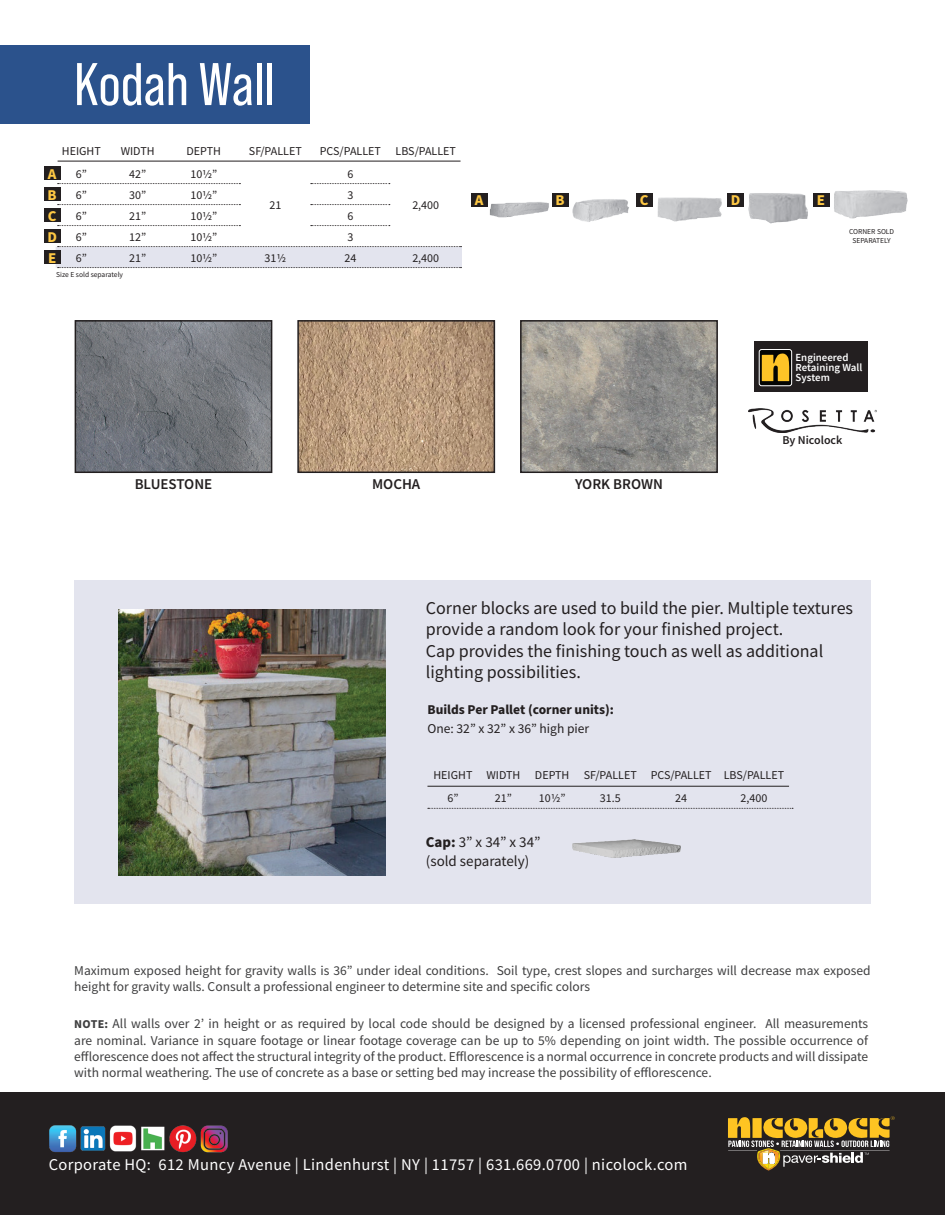
<style>
.page{position:relative;width:945px;height:1215px;background:#fff}
.page>*{position:absolute;margin:0;border:0;box-sizing:border-box;transform-origin:0 0}
.t1{font:60px "Bebas Neue Pro";color:#fff}
.t2{font:18px/21.6px "Source Sans Pro";color:#231f20}
.t3{font:16.5px "Source Sans Pro";letter-spacing:.02em;color:#fff}
.t4{font:15px/19.5px "Source Sans Pro";color:#231f20}
.t5{font:600 15px "Source Sans Pro";color:#231f20}
.t6{font:700 15px/21px "Source Sans Pro";color:#fec844;text-align:justify}
.t7{font:13.5px/16.2px "Source Sans Pro";color:#3e3e3f;text-align:justify}
.t8{font:700 13.5px "Source Sans Pro";color:#231f20}
.t9{font:13.5px "Source Sans Pro";color:#231f20}
.t10{font:12px/22.8px "Source Sans Pro";color:#231f20}
.t11{font:600 12px "Source Sans Pro";color:#231f20}
.t12{font:600 10.8px/10.2px "Source Sans Pro";color:#fff}
.t13{font:7.5px/9px "Source Sans Pro";color:#231f20;text-align:center}
.s1{font-weight:700}
.s2{font-weight:700;font-size:12px}
</style>
<div class="page">
<div style="left:0;top:1092px;width:945px;height:123px;background:#231f20"></div>
<svg style="left:728px;top:1116px;width:167px;height:54px"></svg>
<div style="left:74px;top:580px;width:797px;height:324px;background:#e3e4ee"></div>
<img style="left:118px;top:610px;width:268px;height:265px">
<img style="left:572px;top:840px;width:108px;height:18px">
<img style="left:49px;top:1125px;width:179px;height:28px">
<div style="left:0;top:45px;width:309px;height:79px;background:#2b528c"></div>
<img style="left:487px;top:197px;width:62px;height:21px">
<img style="left:568px;top:193px;width:61px;height:29px">
<img style="left:652px;top:193px;width:70px;height:29px">
<div style="left:471px;top:193px;width:16px;height:14px;background:#231f20"></div>
<div style="left:552px;top:193px;width:16px;height:14px;background:#231f20"></div>
<div style="left:636px;top:193px;width:16px;height:14px;background:#231f20"></div>
<img style="left:748px;top:193px;width:60px;height:31px">
<div style="left:727px;top:193px;width:17px;height:14px;background:#231f20"></div>
<hr style="left:58px;top:161px;width:403px;height:1px;background:#231f20">
<svg style="left:58px;top:183px;width:182px;height:1px"></svg>
<svg style="left:311px;top:204px;width:79px;height:1px"></svg>
<div style="left:44px;top:167px;width:16px;height:13px;background:#231f20"></div>
<div style="left:44px;top:188px;width:16px;height:13px;background:#231f20"></div>
<div style="left:44px;top:209px;width:16px;height:13px;background:#231f20"></div>
<div style="left:44px;top:230px;width:16px;height:13px;background:#231f20"></div>
<svg style="left:58px;top:204px;width:182px;height:1px"></svg>
<svg style="left:58px;top:225px;width:182px;height:1px"></svg>
<svg style="left:311px;top:183px;width:79px;height:1px"></svg>
<svg style="left:311px;top:225px;width:79px;height:1px"></svg>
<img style="left:829px;top:190px;width:79px;height:29px">
<div style="left:813px;top:193px;width:16px;height:14px;background:#231f20"></div>
<svg style="left:56px;top:246px;width:406px;height:22px;background:#dadbe5"></svg>
<div style="left:44px;top:251px;width:16px;height:13px;background:#231f20"></div>
<img style="left:749px;top:408px;width:127px;height:24px">
<img style="left:78px;top:323px;width:191px;height:147px">
<div style="left:75px;top:320px;width:197px;height:153px;border:2px solid #231f20"></div>
<img style="left:300px;top:323px;width:192px;height:147px">
<div style="left:297px;top:320px;width:198px;height:153px;border:2px solid #231f20"></div>
<img style="left:523px;top:323px;width:192px;height:147px">
<div style="left:520px;top:320px;width:198px;height:153px;border:2px solid #231f20"></div>
<div style="left:755px;top:342px;width:113px;height:50px;background:#231f20"></div>
<svg style="left:759px;top:350px;width:33px;height:36px"></svg>
<div style="left:759px;top:349px;width:33px;height:37px;border:1px solid #fff;border-radius:2px"></div>
<svg style="left:762px;top:353px;width:27px;height:28px"></svg>
<hr style="left:427px;top:786px;width:362px;height:1px;background:#231f20">
<svg style="left:428px;top:808px;width:365px;height:1px"></svg>
<h1 class="t1" style="left:74px;top:50px;width:202px">Kodah Wall</h1>
<p class="t10" style="left:62px;top:140px;width:40px">HEIGHT</p>
<p class="t10" style="left:121px;top:140px;width:35px">WIDTH</p>
<p class="t10" style="left:187px;top:140px;width:36px">DEPTH</p>
<p class="t10" style="left:249px;top:140px;width:54px">SF/PALLET</p>
<p class="t10" style="left:320px;top:140px;width:138px">PCS/PALLET LBS/PALLET</p>
<p class="t10" style="left:76px;top:162px;width:13px">6”</p>
<p class="t10" style="left:129px;top:162px;width:19px">42”</p>
<p class="t10" style="left:190px;top:162px;width:28px">101/2”</p>
<p class="t10" style="left:269px;top:194px;width:13px">21</p>
<p class="t6" style="left:48px;top:164px;width:11px">A B C</p>
<p class="t10" style="left:347px;top:162px;width:7px">6</p>
<p class="t10" style="left:76px;top:183px;width:13px">6”</p>
<p class="t10" style="left:129px;top:183px;width:19px">30”</p>
<p class="t10" style="left:190px;top:183px;width:28px">101/2”</p>
<p class="t10" style="left:347px;top:183px;width:7px">3</p>
<p class="t10" style="left:76px;top:204px;width:13px">6”</p>
<p class="t10" style="left:129px;top:204px;width:19px">21”</p>
<p class="t10" style="left:190px;top:204px;width:28px">101/2”</p>
<p class="t10" style="left:347px;top:204px;width:7px">6</p>
<p class="t10" style="left:76px;top:225px;width:13px">6”</p>
<p class="t10" style="left:129px;top:225px;width:19px">12”</p>
<p class="t10" style="left:190px;top:225px;width:28px">101/2”</p>
<p class="t10" style="left:347px;top:225px;width:7px">3</p>
<p class="t10" style="left:76px;top:246px;width:13px">6”</p>
<p class="t10" style="left:129px;top:246px;width:19px">21”</p>
<p class="t10" style="left:190px;top:246px;width:28px">101/2”</p>
<p class="t10" style="left:264px;top:246px;width:23px">311/2</p>
<p class="t10" style="left:344px;top:246px;width:13px">24</p>
<p class="t10" style="left:412px;top:246px;width:28px">2,400</p>
<p class="t10" style="left:412px;top:194px;width:28px">2,400</p>
<p class="t6" style="left:47px;top:227px;width:11px">D</p>
<p class="t6" style="left:48px;top:248px;width:10px">E</p>
<p class="t13" style="left:56px;top:270px;width:68px">Size E sold separately</p>
<p class="t6" style="left:475px;top:190px;width:10px">A</p>
<p class="t6" style="left:556px;top:190px;width:11px">B</p>
<p class="t6" style="left:640px;top:190px;width:10px">C</p>
<p class="t6" style="left:731px;top:190px;width:11px">D</p>
<p class="t5" style="left:135px;top:474px;width:79px">BLUESTONE</p>
<p class="t5" style="left:372px;top:474px;width:50px">MOCHA</p>
<p class="t5" style="left:575px;top:474px;width:89px">YORK BROWN</p>
<p class="t6" style="left:817px;top:190px;width:10px">E</p>
<p class="t13" style="left:849px;top:227px;width:47px">CORNER SOLD<br>SEPARATELY</p>
<p class="t12" style="left:796px;top:352px;width:68px">Engineered<br>Retaining Wall<br>System</p>
<p class="t11" style="left:783px;top:433px;width:61px">By Nicolock</p>
<h2 class="t2" style="left:426px;top:597px;width:429px">Corner blocks are used to build the pier. Multiple textures provide a random look for your finished project.<br>Cap provides the finishing touch as well as additional lighting possibilities.</h2>
<p class="t8" style="left:427px;top:700px;width:188px">Builds Per Pallet (corner units):</p>
<p class="t9" style="left:427px;top:720px;width:163px">One: 32” x 32” x 36” high pier</p>
<p class="t10" style="left:447px;top:763px;width:338px;text-indent:-14px">HEIGHT WIDTH DEPTH SF/PALLET PCS/PALLET LBS/PALLET<br>6”</p>
<p class="t10" style="left:495px;top:786px;width:19px">21”</p>
<p class="t10" style="left:539px;top:786px;width:28px">101/2”</p>
<p class="t10" style="left:600px;top:786px;width:22px">31.5</p>
<p class="t10" style="left:675px;top:786px;width:13px">24</p>
<p class="t10" style="left:741px;top:786px;width:28px">2,400</p>
<p class="t4" style="left:426px;top:832px;width:116px"><span class="s1">Cap:</span> 3” x 34” x 34” (sold separately)</p>
<p class="t7" style="left:74px;top:963px;width:798px">Maximum exposed height for gravity walls is 36” under ideal conditions. Soil type, crest slopes and surcharges will decrease max exposed height for gravity walls. Consult a professional engineer to determine site and specific colors</p>
<p class="t7" style="left:74px;top:1016px;width:796px"><span class="s2">NOTE:</span> All walls over 2’ in height or as required by local code should be designed by a licensed professional engineer. All measurements are nominal. Variance in square footage or linear footage coverage can be up to 5% depending on joint width. The possible occurrence of efflorescence does not affect the structural integrity of the product. Efflorescence is a normal occurrence in concrete products and will dissipate with normal weathering. The use of concrete as a base or setting bed may increase the possibility of efflorescence.</p>
<p class="t3" style="left:49px;top:1154px;width:640px">Corporate HQ: 612 Muncy Avenue | Lindenhurst | NY | 11757 | 631.669.0700 | nicolock.com</p>
</div>
